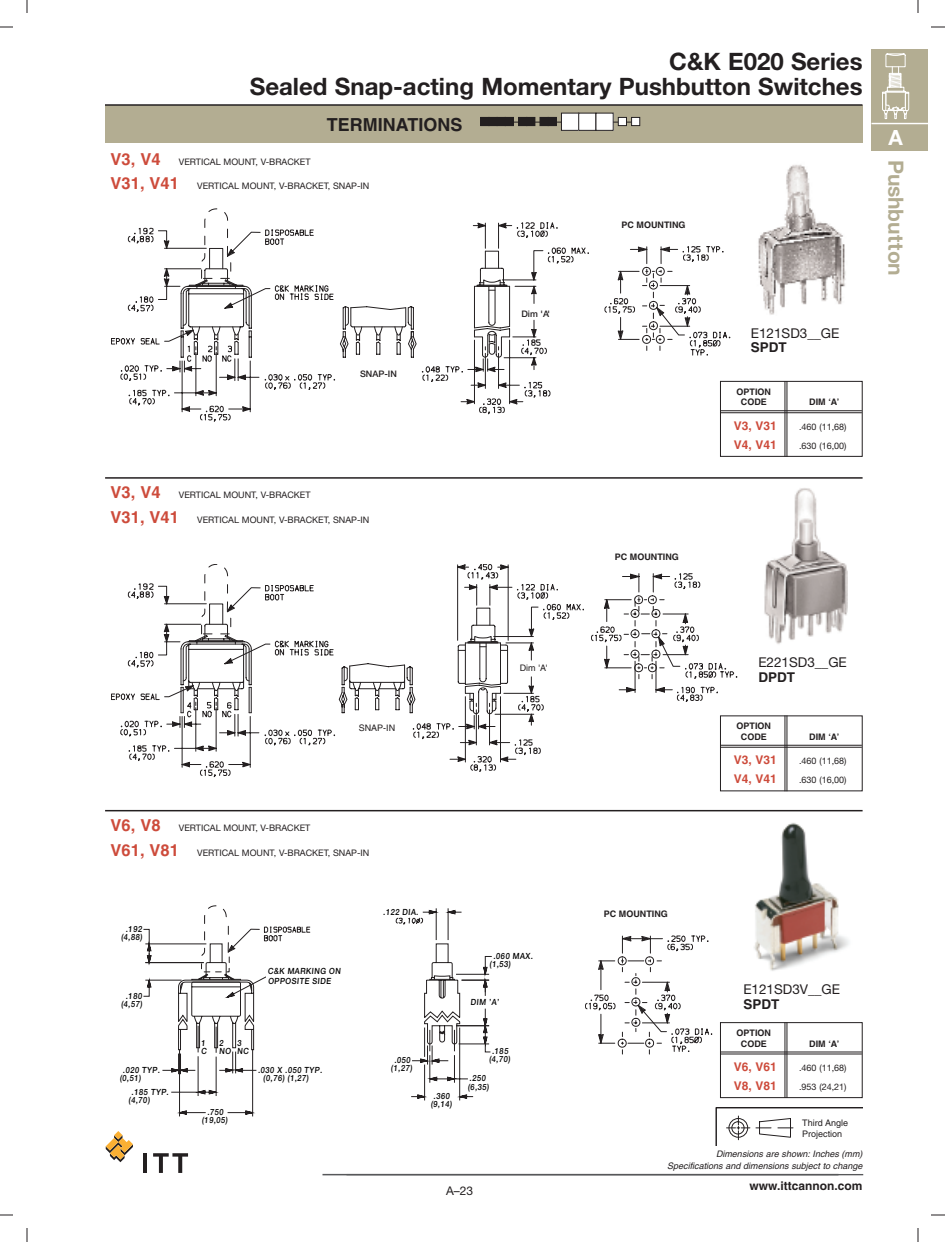
<style>
.page{position:relative;width:945px;height:1242px;background:#fff}
.page>*{position:absolute;margin:0;border:0;box-sizing:border-box;transform-origin:0 0}
.t1{font:700 24px/25.5px "Helvetica Neue";color:#231f20;text-align:right}
.t2{font:700 21px "Helvetica Neue";color:#b3ad92}
.t3{font:700 21px "Helvetica Neue";color:#fff}
.t4{font:700 18px "Helvetica";color:#231f20}
.t5{font:13.5px "Helvetica Neue";color:#231f20}
.t6{font:700 13.5px "Helvetica";color:#231f20}
.t7{font:700 12px "Helvetica";color:#cd4b3b}
.t8{font:700 12px "Helvetica";color:#231f20}
.t9{font:12px "Helvetica Neue";color:#231f20}
.t10{font:9px "Helvetica Neue";color:#231f20}
.t11{font:700 9px/10.5px "Helvetica";color:#231f20;text-align:center}
.t12{font:italic 9px/12px "Helvetica";color:#231f20;text-align:right}
.t13{font:9px/10.8px "Helvetica";color:#231f20}
.t14{font:500 9px "Helvetica Neue";color:#231f20}
.t15{font:500 8.55px/8.1px "Helvetica Neue";letter-spacing:.055em;color:#000;scale:.9 1}
.s1{font-family:"Helvetica";font-weight:700;font-size:16.5px;color:#cd4b3b}
</style>
<div class="page">
<hr style="left:346px;top:1174px;width:517px;height:1px;background:#57585a">
<svg style="left:0;top:1215px;width:28px;height:27px"></svg>
<svg style="left:0;top:0;width:28px;height:28px"></svg>
<svg style="left:918px;top:0;width:27px;height:28px"></svg>
<svg style="left:918px;top:1215px;width:27px;height:27px"></svg>
<svg style="left:716px;top:1107px;width:146px;height:39px"></svg>
<hr style="left:322px;top:1174px;width:516px;height:1px;background:#57585a">
<div style="left:105px;top:105px;width:758px;height:37px;background:#b3ad92"></div>
<div style="left:481px;top:117px;width:8px;height:9px;background:#231f20"></div>
<div style="left:480px;top:117px;width:9px;height:9px;border:1px solid #231f20"></div>
<div style="left:489px;top:117px;width:8px;height:9px;background:#231f20"></div>
<div style="left:497px;top:117px;width:8px;height:9px;background:#231f20"></div>
<div style="left:505px;top:117px;width:8px;height:9px;background:#231f20"></div>
<div style="left:505px;top:117px;width:9px;height:9px;border:1px solid #231f20"></div>
<div style="left:519px;top:117px;width:8px;height:9px;background:#231f20"></div>
<div style="left:518px;top:117px;width:9px;height:9px;border:1px solid #231f20"></div>
<div style="left:527px;top:117px;width:8px;height:9px;background:#231f20"></div>
<div style="left:540px;top:117px;width:8px;height:9px;background:#231f20"></div>
<div style="left:548px;top:117px;width:8px;height:9px;background:#231f20"></div>
<div style="left:548px;top:117px;width:9px;height:9px;border:1px solid #231f20"></div>
<div style="left:561px;top:113px;width:18px;height:17px;background:#fff"></div>
<div style="left:561px;top:113px;width:18px;height:18px;border:1px solid #231f20"></div>
<div style="left:579px;top:113px;width:17px;height:17px;background:#fff"></div>
<div style="left:578px;top:113px;width:18px;height:18px;border:1px solid #231f20"></div>
<div style="left:596px;top:113px;width:17px;height:17px;background:#fff"></div>
<div style="left:596px;top:113px;width:18px;height:18px;border:1px solid #231f20"></div>
<div style="left:618px;top:117px;width:8px;height:9px;background:#fff"></div>
<div style="left:618px;top:117px;width:9px;height:9px;border:1px solid #231f20"></div>
<div style="left:632px;top:117px;width:8px;height:9px;background:#fff"></div>
<div style="left:631px;top:117px;width:9px;height:9px;border:1px solid #231f20"></div>
<svg style="left:111px;top:564px;width:473px;height:213px"></svg>
<svg style="left:591px;top:573px;width:146px;height:129px"></svg>
<svg style="left:120px;top:208px;width:469px;height:214px"></svg>
<svg style="left:605px;top:246px;width:125px;height:109px"></svg>
<svg style="left:143px;top:905px;width:349px;height:212px"></svg>
<svg style="left:585px;top:935px;width:127px;height:119px"></svg>
<img style="left:764px;top:488px;width:83px;height:156px">
<img style="left:758px;top:164px;width:88px;height:151px">
<img style="left:754px;top:822px;width:95px;height:149px">
<hr style="left:105px;top:810px;width:758px;height:1px;background:#231f20">
<hr style="left:105px;top:477px;width:758px;height:2px;background:#231f20">
<hr style="left:721px;top:745px;width:141px;height:1px;background:#231f20">
<hr style="left:721px;top:747px;width:141px;height:1px;background:#231f20">
<hr style="left:786px;top:716px;width:1px;height:75px;background:#231f20">
<hr style="left:784px;top:716px;width:1px;height:75px;background:#231f20">
<hr style="left:721px;top:1051px;width:141px;height:1px;background:#231f20">
<hr style="left:721px;top:1053px;width:141px;height:1px;background:#231f20">
<div style="left:720px;top:1022px;width:143px;height:76px;border:1px solid #231f20"></div>
<hr style="left:786px;top:1022px;width:1px;height:76px;background:#231f20">
<hr style="left:784px;top:1022px;width:1px;height:76px;background:#231f20">
<hr style="left:721px;top:410px;width:141px;height:1px;background:#231f20">
<hr style="left:721px;top:412px;width:141px;height:1px;background:#231f20">
<div style="left:720px;top:381px;width:143px;height:76px;border:1px solid #231f20"></div>
<hr style="left:786px;top:381px;width:1px;height:76px;background:#231f20">
<hr style="left:784px;top:381px;width:1px;height:76px;background:#231f20">
<hr style="left:105px;top:104px;width:757px;height:2px;background:#231f20">
<div style="left:872px;top:50px;width:56px;height:101px;background:#b3ad92"></div>
<hr style="left:872px;top:123px;width:56px;height:1px;background:#fff">
<svg style="left:882px;top:53px;width:27px;height:66px"></svg>
<div style="left:14px;top:14px;width:26px;height:26px;background:#fff"></div>
<div style="left:904px;top:14px;width:28px;height:26px;background:#fff"></div>
<div style="left:14px;top:1202px;width:26px;height:26px;background:#fff"></div>
<div style="left:904px;top:1202px;width:28px;height:26px;background:#fff"></div>
<svg style="left:106px;top:1131px;width:27px;height:31px"></svg>
<hr style="left:143px;top:1153px;width:4px;height:20px;background:#231f20">
<svg style="left:153px;top:1153px;width:35px;height:20px"></svg>
<h1 class="t1" style="left:250px;top:50px;width:614px">C&amp;K E020 Series<br>Sealed Snap-acting Momentary Pushbutton Switches</h1>
<h3 class="t4" style="left:327px;top:117px;width:137px">TERMINATIONS</h3>
<p class="t10" style="left:111px;top:159px;width:201px"><span class="s1">V3, V4</span> VERTICAL MOUNT, V-BRACKET</p>
<p class="t10" style="left:111px;top:183px;width:260px"><span class="s1">V31, V41</span> VERTICAL MOUNT, V-BRACKET, SNAP-IN</p>
<p class="t10" style="left:111px;top:492px;width:201px"><span class="s1">V3, V4</span> VERTICAL MOUNT, V-BRACKET</p>
<p class="t14" style="left:360px;top:370px;width:38px">SNAP-IN</p>
<p class="t10" style="left:111px;top:516px;width:260px"><span class="s1">V31, V41</span> VERTICAL MOUNT, V-BRACKET, SNAP-IN</p>
<p class="t14" style="left:521px;top:310px;width:30px">Dim 'A'</p>
<p class="t11" style="left:621px;top:220px;width:66px">PC MOUNTING</p>
<p class="t11" style="left:615px;top:552px;width:66px">PC MOUNTING</p>
<h3 class="t5" style="left:751px;top:328px;width:90px">E121SD3__GE</h3>
<h3 class="t6" style="left:751px;top:342px;width:38px">SPDT</h3>
<p class="t11" style="left:737px;top:387px;width:36px">OPTION<br>CODE</p>
<p class="t11" style="left:809px;top:398px;width:32px">DIM ‘A’</p>
<h3 class="t7" style="left:734px;top:421px;width:45px">V3, V31</h3>
<p class="t10" style="left:799px;top:424px;width:49px">.460 (11,68)</p>
<h3 class="t7" style="left:734px;top:440px;width:45px">V4, V41</h3>
<p class="t10" style="left:799px;top:442px;width:49px">.630 (16,00)</p>
<h2 class="t3" style="left:888px;top:130px;width:16px">A</h2>
<h2 class="t2" style="left:903px;top:160px;width:117px;rotate:90deg">Pushbutton</h2>
<p class="t13" style="left:359px;top:723px;width:38px">SNAP-IN</p>
<p class="t13" style="left:520px;top:663px;width:29px">Dim 'A'</p>
<p class="t10" style="left:111px;top:825px;width:201px"><span class="s1">V6, V8</span> VERTICAL MOUNT, V-BRACKET</p>
<p class="t10" style="left:111px;top:849px;width:260px"><span class="s1">V61, V81</span> VERTICAL MOUNT, V-BRACKET, SNAP-IN</p>
<p class="t15" style="left:121px;top:926px;width:26px;text-align:center">.192 (4,88)</p>
<p class="t15" style="left:121px;top:992px;width:26px;text-align:center">.180 (4,57)</p>
<p class="t15" style="left:120px;top:1067px;width:47px;text-indent:3px">.020 TYP. (0,51)</p>
<p class="t15" style="left:129px;top:1088px;width:47px;text-indent:3px">.185 TYP. (4,70)</p>
<p class="t15" style="left:268px;top:967px;width:83px;line-height:9.8px">C&amp;K MARKING ON<br>OPPOSITE SIDE</p>
<p class="t15" style="left:201px;top:1040px;width:8px">1<br>C</p>
<p class="t15" style="left:219px;top:1040px;width:15px">2<br>NO</p>
<p class="t15" style="left:237px;top:1040px;width:15px">3<br>NC</p>
<p class="t15" style="left:258px;top:1067px;width:74px">.030 X .050 TYP.</p>
<p class="t15" style="left:263px;top:1074px;width:52px">(0,76) (1,27)</p>
<p class="t15" style="left:202px;top:1109px;width:30px;text-align:center">.750 (19,05)</p>
<p class="t15" style="left:383px;top:908px;width:42px">.122 DIA.</p>
<p class="t15" style="left:490px;top:953px;width:50px;text-indent:4px">.060 MAX. (1,53)</p>
<p class="t15" style="left:471px;top:999px;width:34px">DIM ’A’</p>
<p class="t15" style="left:391px;top:1057px;width:25px;text-align:center">.050 (1,27)</p>
<p class="t15" style="left:431px;top:1093px;width:25px;text-align:center">.360 (9,14)</p>
<p class="t15" style="left:489px;top:1049px;width:25px;line-height:7.4px;text-align:center">.185 (4,70)</p>
<p class="t15" style="left:468px;top:1075px;width:25px;line-height:8.9px">.250 (6,35)</p>
<h3 class="t9" style="left:446px;top:1186px;width:29px">A–23</h3>
<h3 class="t5" style="left:758px;top:658px;width:90px">E221SD3__GE</h3>
<h3 class="t6" style="left:758px;top:672px;width:38px">DPDT</h3>
<p class="t11" style="left:737px;top:722px;width:36px">OPTION<br>CODE</p>
<p class="t11" style="left:809px;top:732px;width:32px">DIM ‘A’</p>
<p class="t11" style="left:604px;top:909px;width:66px">PC MOUNTING</p>
<h3 class="t7" style="left:734px;top:755px;width:45px">V3, V31</h3>
<p class="t10" style="left:799px;top:758px;width:49px">.460 (11,68)</p>
<h3 class="t7" style="left:734px;top:774px;width:45px">V4, V41</h3>
<p class="t10" style="left:799px;top:777px;width:49px">.630 (16,00)</p>
<h3 class="t5" style="left:743px;top:985px;width:98px">E121SD3V__GE</h3>
<h3 class="t6" style="left:743px;top:999px;width:38px">SPDT</h3>
<p class="t11" style="left:737px;top:1028px;width:36px">OPTION<br>CODE</p>
<p class="t11" style="left:809px;top:1039px;width:32px">DIM ‘A’</p>
<h3 class="t7" style="left:734px;top:1062px;width:45px">V6, V61</h3>
<p class="t10" style="left:799px;top:1065px;width:49px">.460 (11,68)</p>
<h3 class="t7" style="left:734px;top:1081px;width:45px">V8, V81</h3>
<p class="t10" style="left:799px;top:1084px;width:49px">.953 (24,21)</p>
<p class="t13" style="left:802px;top:1119px;width:47px">Third Angle<br>Projection</p>
<p class="t12" style="left:667px;top:1149px;width:197px">Dimensions are shown: Inches (mm)<br>Specifications and dimensions subject to change</p>
<h3 class="t8" style="left:750px;top:1181px;width:114px">www.ittcannon.com</h3>
</div>
